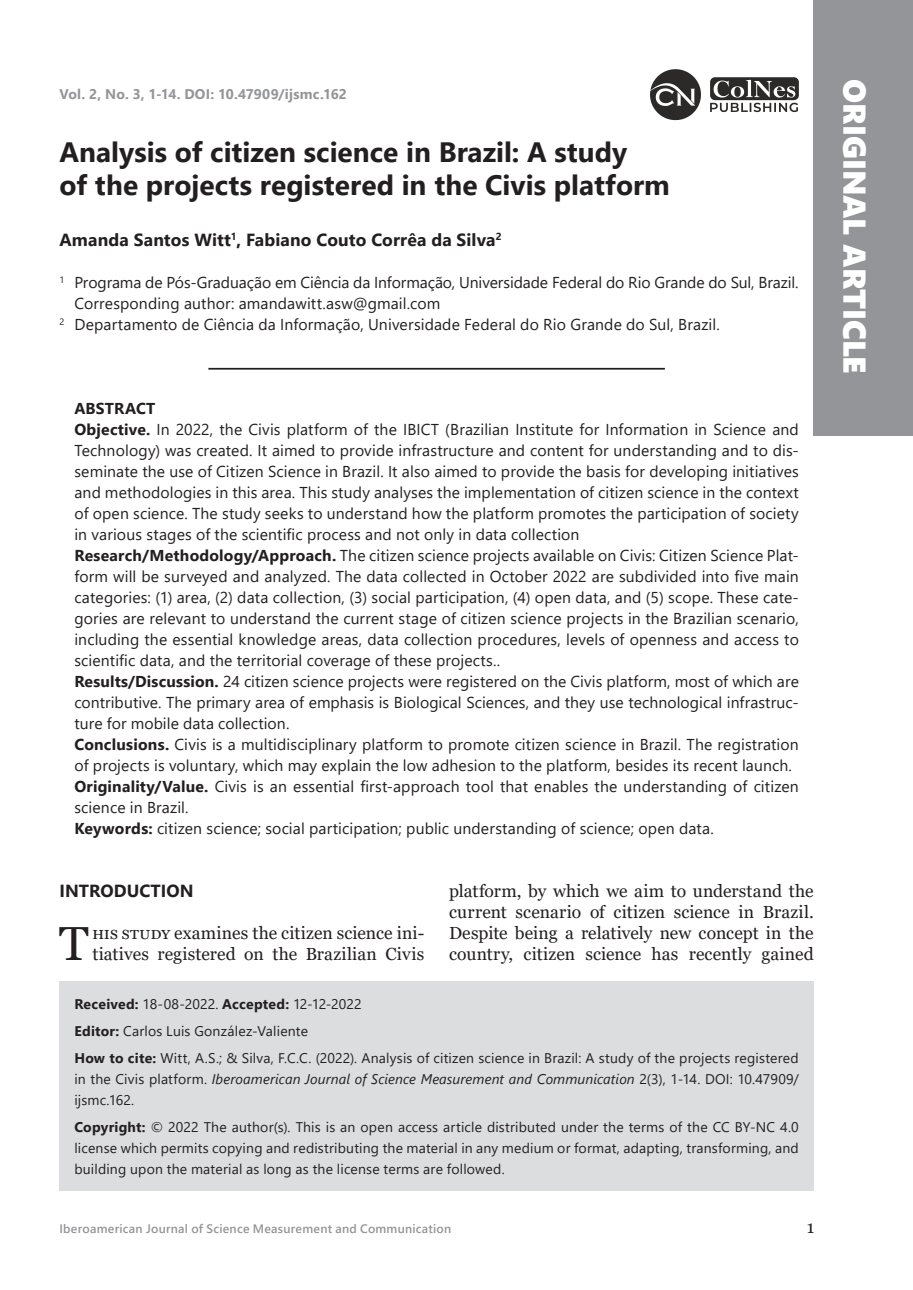
<style>
.page{position:relative;width:913px;height:1290px;background:#fff}
.page>*{position:absolute;margin:0;border:0;box-sizing:border-box;transform-origin:0 0}
.t1{font:47.77px "Georgia";color:#231f20}
.t2{font:31.5px "Segoe UI Black";color:#fff}
.Título_1{font:700 28px/33.6px "Segoe UI";color:#231f20}
.Texto_Resumen_1{font:17.5px/21px "Georgia";letter-spacing:.01em;color:#231f20}
.Autor_es{font:700 17.5px "Segoe UI";letter-spacing:.01em;color:#231f20}
.Subtítulo_1{font:700 17.5px "Segoe UI";color:#231f20}
.Texto_Resumen_1-2{font:15.75px/21px "Segoe UI";letter-spacing:.01em;color:#231f20;text-align:justify}
.Datos_de_autor_es{font:15.75px "Segoe UI";letter-spacing:.005em;color:#231f20}
.Resumen_1{font:700 15.75px "Segoe UI";letter-spacing:.005em;color:#231f20}
.Datos_del_artículo{font:14px/21px "Segoe UI";letter-spacing:.015em;color:#231f20;text-align:justify}
.Texto_Resumen_1-3{font:700 14px "Segoe UI";letter-spacing:.015em;color:#939598}
.t3{font:600 12.25px "Segoe UI";letter-spacing:.02em;color:#939598}
.s1{font-weight:700}
.s2{font-style:italic}
</style>
<div class="page">
<div style="left:814px;top:0;width:99px;height:435px;background:#939598"></div>
<svg style="left:710px;top:77px;width:89px;height:35px"></svg>
<svg style="left:650px;top:69px;width:51px;height:51px"></svg>
<div style="left:60px;top:981px;width:754px;height:210px;background:#dcdddf"></div>
<hr style="left:208px;top:368px;width:457px;height:2px;background:#231f20">
<p class="Texto_Resumen_1-3" style="left:60px;top:81px;width:289px">Vol. 2, No. 3, 1-14. DOI: 10.47909/ijsmc.162</p>
<p class="Título_1" style="left:60px;top:133px;width:612px">Analysis of citizen science in Brazil: A study<br>of the projects registered in the Civis platform</p>
<p class="Autor_es" style="left:60px;top:223px;width:443px">Amanda Santos Witt<sup>1</sup>, Fabiano Couto Corrêa da Silva<sup>2</sup></p>
<p class="Datos_de_autor_es" style="left:60px;top:268px;width:740px"><sup>1</sup> Programa de Pós-Graduação em Ciência da Informação, Universidade Federal do Rio Grande do Sul, Brazil.</p>
<p class="Datos_de_autor_es" style="left:74px;top:289px;width:367px">Corresponding author: amandawitt.asw@gmail.com</p>
<p class="Datos_de_autor_es" style="left:60px;top:310px;width:662px"><sup>2</sup> Departamento de Ciência da Informação, Universidade Federal do Rio Grande do Sul, Brazil.</p>
<p class="Resumen_1" style="left:74px;top:394px;width:82px">ABSTRACT</p>
<p class="Texto_Resumen_1-2" style="left:74px;top:418px;width:726px"><span class="s1">Objective.</span> In 2022, the Civis platform of the IBICT (Brazilian Institute for Information in Science and Technology) was created. It aimed to provide infrastructure and content for understanding and to dis&shy;seminate the use of Citizen Science in Brazil. It also aimed to provide the basis for developing initiatives and methodologies in this area. This study analyses the implementation of citizen science in the context of open science. The study seeks to understand how the platform promotes the participation of society in various stages of the scientific process and not only in data collection</p>
<p class="Texto_Resumen_1-2" style="left:74px;top:544px;width:726px"><span class="s1">Research/Methodology/Approach.</span> The citizen science projects available on Civis: Citizen Science Plat&shy;form will be surveyed and analyzed. The data collected in October 2022 are subdivided into five main categories: (1) area, (2) data collection, (3) social participation, (4) open data, and (5) scope. These cate&shy;gories are relevant to understand the current stage of citizen science projects in the Brazilian scenario, including the essential knowledge areas, data collection procedures, levels of openness and access to scientific data, and the territorial coverage of these projects..</p>
<p class="Texto_Resumen_1-2" style="left:74px;top:670px;width:726px"><span class="s1">Results/Discussion.</span> 24 citizen science projects were registered on the Civis platform, most of which are contributive. The primary area of emphasis is Biological Sciences, and they use technological infrastruc&shy;ture for mobile data collection.</p>
<p class="Texto_Resumen_1-2" style="left:74px;top:733px;width:726px"><span class="s1">Conclusions.</span> Civis is a multidisciplinary platform to promote citizen science in Brazil. The registration of projects is voluntary, which may explain the low adhesion to the platform, besides its recent launch.</p>
<p class="Texto_Resumen_1-2" style="left:74px;top:775px;width:726px"><span class="s1">Originality/Value.</span> Civis is an essential first-approach tool that enables the understanding of citizen science in Brazil.</p>
<p class="Texto_Resumen_1-2" style="left:74px;top:817px;width:641px"><span class="s1">Keywords:</span> citizen science; social participation; public understanding of science; open data.</p>
<p class="Subtítulo_1" style="left:60px;top:874px;width:136px">INTRODUCTION</p>
<p class="t1" style="left:59px;top:915px;width:31px">T</p>
<p class="Texto_Resumen_1" style="left:92px;top:923px;width:333px">his study examines the citizen science ini&shy;tiatives registered on the Brazilian Civis</p>
<p class="Texto_Resumen_1" style="left:449px;top:881px;width:366px;text-align:justify">platform, by which we aim to understand the current scenario of citizen science in Brazil.<br>Despite being a relatively new concept in the country, citizen science has recently gained</p>
<p class="Datos_del_artículo" style="left:74px;top:992px;width:289px"><span class="s1">Received:</span> 18-08-2022. <span class="s1">Accepted:</span> 12-12-2022</p>
<p class="Datos_del_artículo" style="left:74px;top:1019px;width:235px"><span class="s1">Editor:</span> Carlos Luis González-Valiente</p>
<p class="Datos_del_artículo" style="left:74px;top:1046px;width:726px"><span class="s1">How to cite:</span> Witt, A.S.; &amp; Silva, F.C.C. (2022). Analysis of citizen science in Brazil: A study of the projects registered in the Civis platform. <span class="s2">Iberoamerican Journal of Science Measurement and Communication</span> 2(3), 1-14. DOI: 10.47909/ ijsmc.162.</p>
<p class="Datos_del_artículo" style="left:74px;top:1115px;width:726px"><span class="s1">Copyright:</span> © 2022 The author(s). This is an open access article distributed under the terms of the CC BY-NC 4.0 license which permits copying and redistributing the material in any medium or format, adapting, transforming, and building upon the material as long as the license terms are followed.</p>
<p class="t3" style="left:60px;top:1217px;width:393px">Iberoamerican Journal of Science Measurement and Communication</p>
<p class="Texto_Resumen_1" style="left:807px;top:1217px;width:9px">1</p>
<h2 class="t2" style="left:877px;top:79px;width:296px;rotate:90deg">ORIGINAL ARTICLE</h2>
</div>
